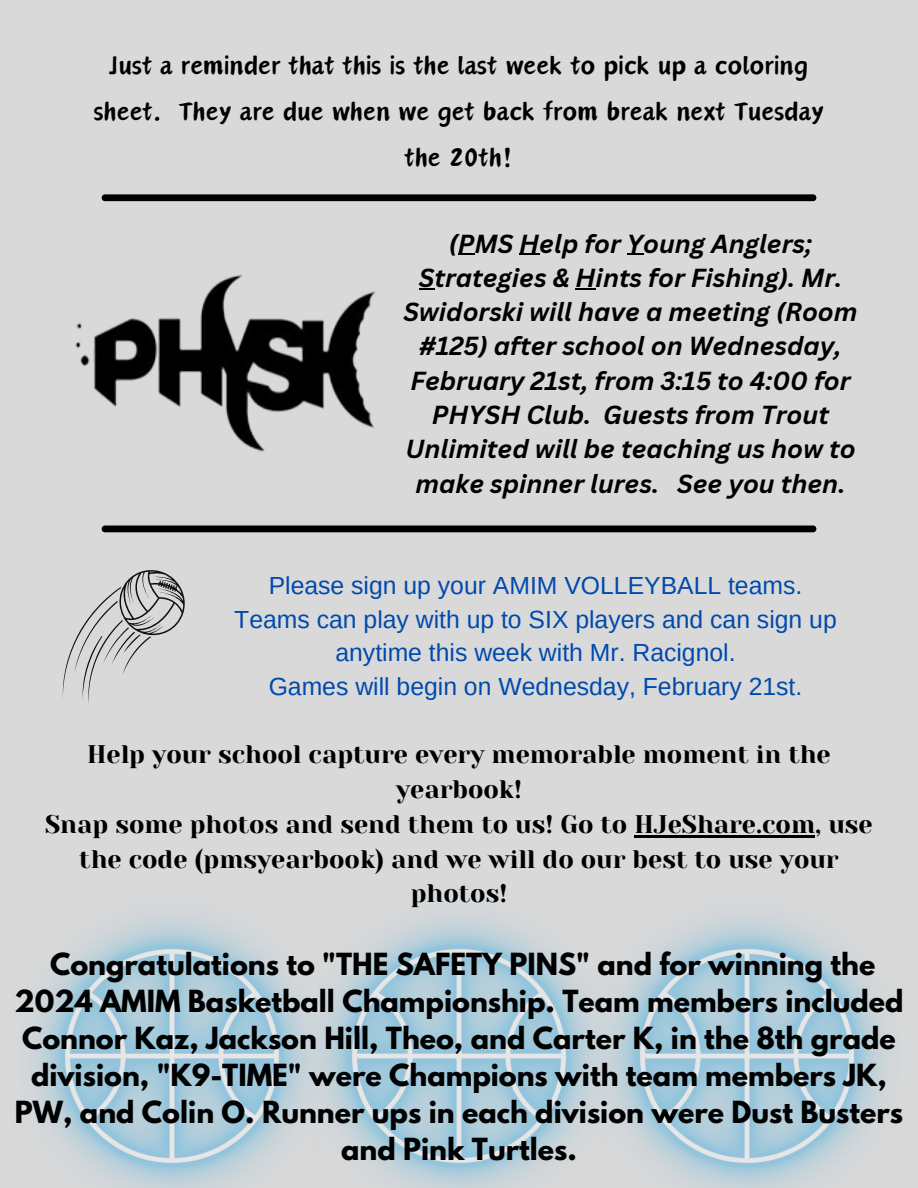
<style>
.page{position:relative;width:918px;height:1188px;background:#d9d9d9}
.page>*{position:absolute;margin:0;border:0;box-sizing:border-box;transform-origin:0 0}
.t1{font:33px/46.2px "Canva Oriental Brush";color:#000;text-align:center}
.t2{font:700 27px/37.2px "League Spartan";color:#000;text-align:center}
.t3{font:italic 700 25.35px/34.3px "Canva Sans";color:#000;text-align:center}
.t4{font:25.35px/34.8px "Yeseva One";color:#000;text-align:center}
.t5{font:24.75px/33.9px "Arimo";color:#004aad;text-align:center}
</style>
<div class="page">
<div style="left:102px;top:194px;width:714px;height:7px;background:#000;border-radius:3px"></div>
<div style="left:102px;top:526px;width:714px;height:6px;background:#000;border-radius:3px"></div>
<img style="left:75px;top:274px;width:301px;height:178px">
<img style="left:31px;top:916px;width:257px;height:272px">
<svg style="left:458px;top:254px;width:16px;height:1px"></svg>
<svg style="left:519px;top:254px;width:20px;height:1px"></svg>
<svg style="left:627px;top:254px;width:16px;height:1px"></svg>
<svg style="left:419px;top:288px;width:15px;height:1px"></svg>
<svg style="left:576px;top:288px;width:20px;height:1px"></svg>
<img style="left:288px;top:916px;width:287px;height:272px">
<img style="left:575px;top:916px;width:312px;height:272px">
<svg style="left:63px;top:570px;width:122px;height:134px"></svg>
<hr style="left:635px;top:835px;width:180px;height:2px;background:#000">
<h2 class="t1" style="left:94px;top:43px;width:732px">Just a reminder that this is the last week to pick up a coloring sheet. They are due when we get back from break next Tuesday the 20th!</h2>
<p class="t3" style="left:403px;top:226px;width:456px">(PMS Help for Young Anglers; Strategies &amp; Hints for Fishing). Mr.<br>Swidorski will have a meeting (Room #125) after school on Wednesday, February 21st, from 3:15 to 4:00 for PHYSH Club. Guests from Trout Unlimited will be teaching us how to make spinner lures. See you then.</p>
<p class="t5" style="left:269px;top:568px;width:535px">Please sign up your AMIM VOLLEYBALL teams.</p>
<p class="t5" style="left:234px;top:602px;width:604px">Teams can play with up to SIX players and can sign up anytime this week with Mr. Racignol.</p>
<p class="t5" style="left:269px;top:670px;width:535px">Games will begin on Wednesday, February 21st.</p>
<p class="t4" style="left:87px;top:737px;width:745px">Help your school capture every memorable moment in the yearbook!</p>
<p class="t4" style="left:45px;top:807px;width:829px">Snap some photos and send them to us! Go to HJeShare.com, use the code (pmsyearbook) and we will do our best to use your photos!</p>
<p class="t2" style="left:14px;top:949px;width:891px">Congratulations to "THE SAFETY PINS" and for winning the 2024 AMIM Basketball Championship. Team members included Connor Kaz, Jackson Hill, Theo, and Carter K, in the 8th grade division, "K9-TIME" were Champions with team members JK, PW, and Colin O. Runner ups in each division were Dust Busters and Pink Turtles.</p>
</div>
